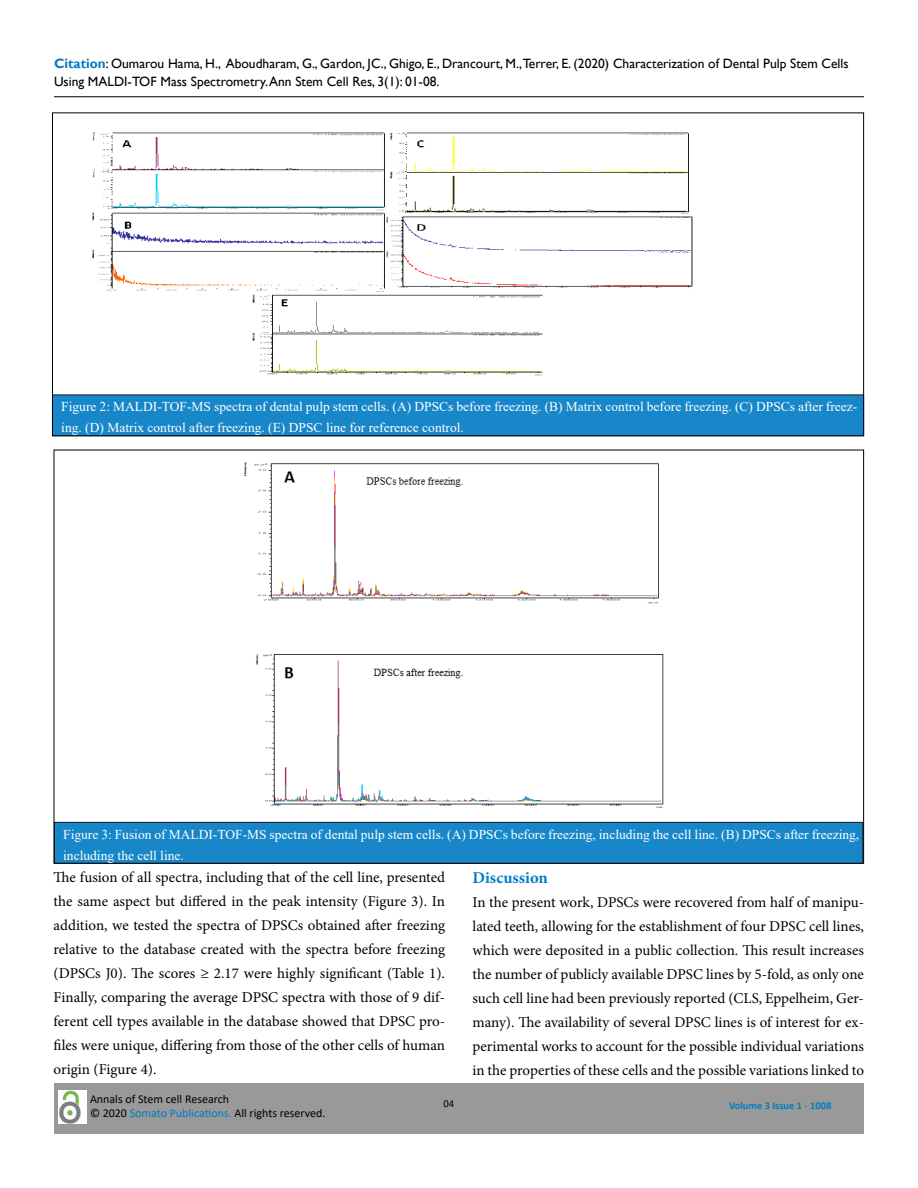
<style>
.page{position:relative;width:918px;height:1188px;background:#fff}
.page>*{position:absolute;margin:0;border:0;box-sizing:border-box;transform-origin:0 0}
.t1{font:700 16.5px "Minion Pro";color:#007cc4}
.t2{font:15px/24px "Minion Pro";color:#000;text-align:justify}
.t3{font:13.5px/21px "Times New Roman";color:#fff}
.t4{font:13.5px/18px "Gill Sans";color:#000}
.t5{font:12px/14.4px "Calibri";color:#000}
.t6{font:700 10.5px "Calibri";color:#007cc4}
.t7{font:10.5px "Calibri";color:#000}
.s1{font-weight:700;color:#007cc4}
.s2{color:#007cc4}
</style>
<div class="page">
<hr style="left:54px;top:96px;width:810px;height:1px;background:#000">
<div style="left:54px;top:1083px;width:810px;height:51px;background:#999"></div>
<img style="left:58px;top:1090px;width:29px;height:33px">
<img style="left:92px;top:132px;width:601px;height:244px">
<div style="left:52px;top:395px;width:812px;height:41px;background:#1787c9"></div>
<div style="left:52px;top:394px;width:812px;height:42px;border:1px solid #000"></div>
<img style="left:56px;top:462px;width:806px;height:360px">
<div style="left:54px;top:822px;width:809px;height:41px;background:#1787c9"></div>
<div style="left:54px;top:822px;width:809px;height:42px;border:1px solid #000"></div>
<p class="t4" style="left:54px;top:55px;width:796px"><span class="s1">Citation</span>: Oumarou Hama, H., Aboudharam, G., Gardon, JC., Ghigo, E., Drancourt, M.,Terrer, E. (2020) Characterization of Dental Pulp Stem Cells<br>Using MALDI-TOF Mass Spectrometry. Ann Stem Cell Res, 3(1): 01-08.</p>
<p class="t3" style="left:61px;top:396px;width:798px">Figure 2: MALDI-TOF-MS spectra of dental pulp stem cells. (A) DPSCs before freezing. (B) Matrix control before freezing. (C) DPSCs after freez&shy;ing. (D) Matrix control after freezing. (E) DPSC line for reference control.</p>
<p class="t3" style="left:63px;top:823px;width:798px">Figure 3: Fusion of MALDI-TOF-MS spectra of dental pulp stem cells. (A) DPSCs before freezing, including the cell line. (B) DPSCs after freezing, including the cell line.</p>
<p class="t2" style="left:54px;top:866px;width:393px">The fusion of all spectra, including that of the cell line, presented the same aspect but differed in the peak intensity (Figure 3). In addition, we tested the spectra of DPSCs obtained after freezing relative to the database created with the spectra before freezing (DPSCs J0). The scores ≥ 2.17 were highly significant (Table 1).<br>Finally, comparing the average DPSC spectra with those of 9 dif&shy;ferent cell types available in the database showed that DPSC pro&shy;files were unique, differing from those of the other cells of human origin (Figure 4).</p>
<p class="t1" style="left:472px;top:867px;width:77px">Discussion</p>
<p class="t2" style="left:472px;top:891px;width:393px">In the present work, DPSCs were recovered from half of manipu&shy;lated teeth, allowing for the establishment of four DPSC cell lines, which were deposited in a public collection. This result increases the number of publicly available DPSC lines by 5-fold, as only one such cell line had been previously reported (CLS, Eppelheim, Ger&shy;many). The availability of several DPSC lines is of interest for ex&shy;perimental works to account for the possible individual variations in the properties of these cells and the possible variations linked to</p>
<p class="t5" style="left:90px;top:1091px;width:237px">Annals of Stem cell Research<br>© 2020 <span class="s2">Somato Publications.</span> All rights reserved.</p>
<p class="t7" style="left:444px;top:1096px;width:12px">04</p>
<p class="t6" style="left:729px;top:1098px;width:104px">Volume 3 Issue 1 - 1008</p>
</div>
